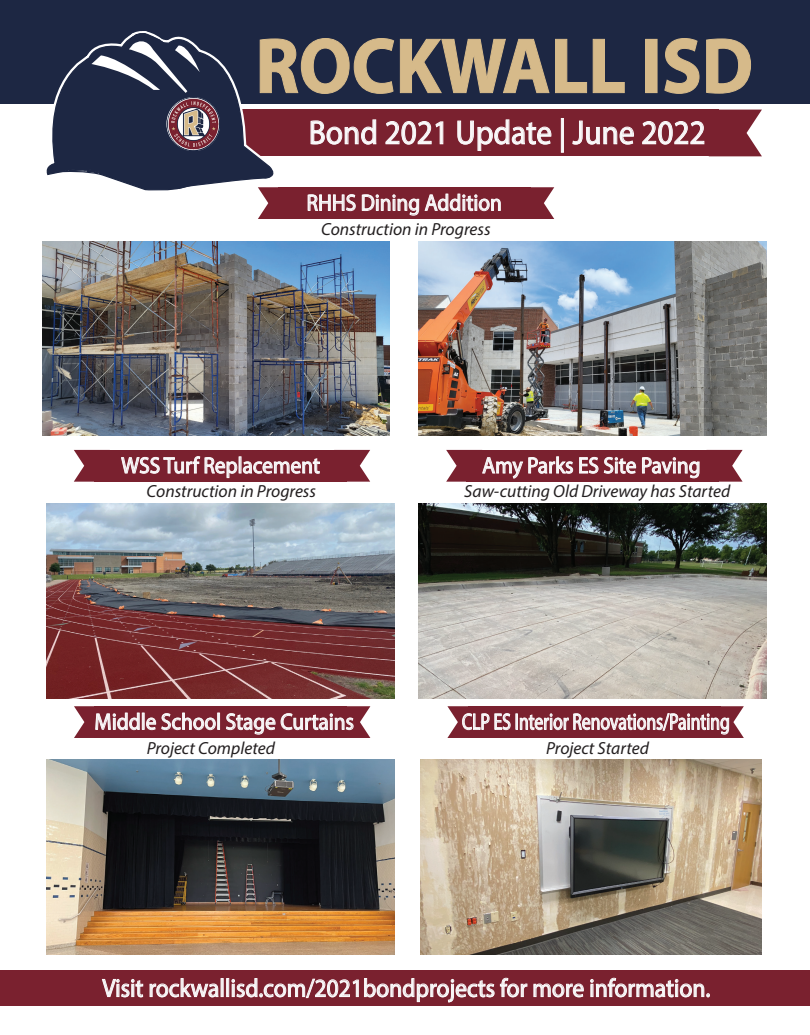
<style>
.page{position:relative;width:810px;height:1035px;background:#fff}
.page>*{position:absolute;margin:0;border:0;box-sizing:border-box;transform-origin:0 0}
.t1{font:700 79px "Myriad Pro";color:#d6ba8a;scale:.93 1}
.t2{font:33.75px "Myriad Pro";color:#faf9fa;scale:.93 1}
.t3{font:25.38px "Myriad Pro";color:#faf9fa;scale:.93 1}
.t4{font:22.88px "Myriad Pro";color:#faf9fa;scale:.93 1}
.t5{font:22.88px "Myriad Pro";color:#faf9fa;scale:.77 1}
.t6{font:italic 17.5px "Myriad Pro";color:#231f20}
</style>
<div class="page">
<img style="left:42px;top:241px;width:348px;height:195px">
<div style="left:0;top:971px;width:810px;height:35px;background:#7a212f"></div>
<div style="left:195px;top:110px;width:524px;height:46px;background:#7a212f"></div>
<div style="left:0;top:0;width:810px;height:103px;background:#1d2743"></div>
<svg style="left:279px;top:38px;width:346px;height:56px"></svg>
<div style="left:645px;top:39px;width:13px;height:54px;border:1px solid #d6ba8a"></div>
<svg style="left:664px;top:38px;width:87px;height:56px"></svg>
<svg style="left:310px;top:119px;width:67px;height:26px"></svg>
<svg style="left:385px;top:121px;width:59px;height:24px"></svg>
<svg style="left:457px;top:119px;width:95px;height:32px"></svg>
<div style="left:561px;top:118px;width:3px;height:35px;border:1px solid #faf9fa"></div>
<svg style="left:572px;top:120px;width:62px;height:25px"></svg>
<svg style="left:642px;top:110px;width:120px;height:46px"></svg>
<svg style="left:42px;top:38px;width:237px;height:153px"></svg>
<svg style="left:174px;top:184px;width:20px;height:5px"></svg>
<img style="left:167px;top:98px;width:53px;height:52px">
<svg style="left:86px;top:31px;width:122px;height:70px"></svg>
<svg style="left:51px;top:165px;width:51px;height:10px"></svg>
<svg style="left:102px;top:979px;width:41px;height:19px"></svg>
<svg style="left:149px;top:978px;width:70px;height:20px"></svg>
<div style="left:226px;top:978px;width:3px;height:19px;border:1px solid #faf9fa"></div>
<svg style="left:232px;top:970px;width:352px;height:33px"></svg>
<svg style="left:590px;top:978px;width:120px;height:20px"></svg>
<svg style="left:258px;top:187px;width:20px;height:32px"></svg>
<div style="left:278px;top:187px;width:253px;height:32px;background:#7a212f"></div>
<svg style="left:531px;top:187px;width:23px;height:32px"></svg>
<svg style="left:308px;top:194px;width:48px;height:17px"></svg>
<svg style="left:362px;top:193px;width:139px;height:23px"></svg>
<img style="left:47px;top:504px;width:347px;height:194px">
<svg style="left:74px;top:450px;width:20px;height:32px"></svg>
<div style="left:94px;top:450px;width:252px;height:32px;background:#7a212f"></div>
<svg style="left:346px;top:450px;width:24px;height:32px"></svg>
<svg style="left:121px;top:456px;width:199px;height:23px"></svg>
<img style="left:47px;top:760px;width:347px;height:194px">
<div style="left:95px;top:706px;width:252px;height:32px;background:#7a212f"></div>
<svg style="left:74px;top:698px;width:66px;height:40px"></svg>
<div style="left:142px;top:713px;width:3px;height:17px;border:1px solid #faf9fa"></div>
<svg style="left:146px;top:713px;width:70px;height:17px"></svg>
<div style="left:217px;top:713px;width:3px;height:17px;border:1px solid #faf9fa"></div>
<svg style="left:226px;top:706px;width:144px;height:32px"></svg>
<img style="left:419px;top:504px;width:348px;height:194px">
<div style="left:467px;top:450px;width:252px;height:32px;background:#7a212f"></div>
<svg style="left:719px;top:450px;width:24px;height:32px"></svg>
<svg style="left:446px;top:450px;width:127px;height:32px"></svg>
<svg style="left:579px;top:457px;width:57px;height:17px"></svg>
<svg style="left:642px;top:457px;width:58px;height:22px"></svg>
<img style="left:420px;top:760px;width:341px;height:194px">
<svg style="left:447px;top:706px;width:297px;height:32px;background:#954e5a"></svg>
<img style="left:419px;top:241px;width:348px;height:195px">
<h1 class="t1" style="left:255px;top:14px;width:537px">ROCKWALL ISD</h1>
<h2 class="t2" style="left:309px;top:112px;width:428px">Bond 2021 Update | June 2022</h2>
<h3 class="t4" style="left:307px;top:189px;width:211px">RHHS Dining Addition</h3>
<p class="t6" style="left:321px;top:218px;width:171px">Construction in Progress</p>
<h3 class="t4" style="left:121px;top:451px;width:215px">WSS Turf Replacement</h3>
<p class="t6" style="left:147px;top:481px;width:171px">Construction in Progress</p>
<h3 class="t4" style="left:95px;top:708px;width:280px">Middle School Stage Curtains</h3>
<p class="t6" style="left:147px;top:737px;width:130px">Project Completed</p>
<h3 class="t4" style="left:482px;top:451px;width:236px">Amy Parks ES Site Paving</h3>
<p class="t6" style="left:464px;top:481px;width:268px">Saw-cutting Old Driveway has Started</p>
<h3 class="t5" style="left:462px;top:708px;width:349px">CLP ES Interior Renovations/Painting</h3>
<p class="t6" style="left:546px;top:737px;width:104px">Project Started</p>
<h3 class="t3" style="left:102px;top:972px;width:655px">Visit rockwallisd.com/2021bondprojects for more information.</h3>
</div>
